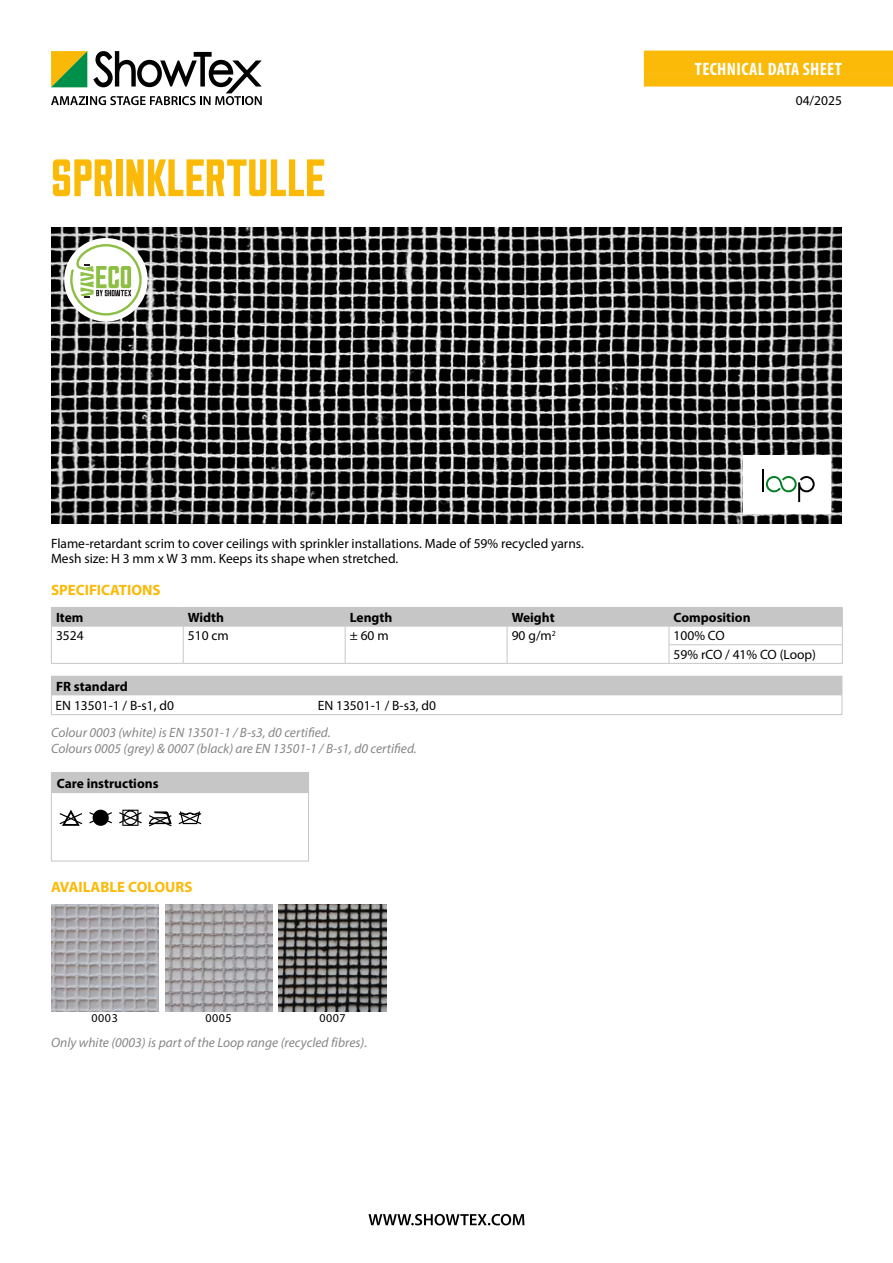
<style>
.page{position:relative;width:893px;height:1263px;background:#fff}
.page>*{position:absolute;margin:0;border:0;box-sizing:border-box;transform-origin:0 0}
.t1{font:52.5px "Sullivan Show Tex";color:#fbba07}
.t2{font:700 condensed 18px "Myriad Pro";letter-spacing:.02em;color:#fff}
.t3{font:700 15px "Myriad Pro";color:#fbba07}
.t4{font:13.5px/15px "Myriad Pro";color:#000}
.t5{font:italic 13.5px/15.8px "Myriad Pro";color:#878787}
.t6{font:700 13.5px "Myriad Pro";color:#000}
.t7{font:12px "Myriad Pro";letter-spacing:.05em;color:#000}
</style>
<div class="page">
<svg style="left:51px;top:51px;width:211px;height:54px"></svg>
<svg style="left:368px;top:1214px;width:156px;height:11px"></svg>
<div style="left:644px;top:73px;width:249px;height:14px;background:#fbba07"></div>
<div style="left:644px;top:51px;width:249px;height:22px;background:#fbba07"></div>
<svg style="left:51px;top:607px;width:792px;height:56px"></svg>
<hr style="left:51px;top:663px;width:132px;height:1px;background:#c6c6c6">
<hr style="left:183px;top:663px;width:162px;height:1px;background:#c6c6c6">
<hr style="left:345px;top:663px;width:162px;height:1px;background:#c6c6c6">
<hr style="left:507px;top:663px;width:162px;height:1px;background:#c6c6c6">
<hr style="left:669px;top:663px;width:174px;height:1px;background:#c6c6c6">
<div style="left:51px;top:676px;width:791px;height:19px;background:#c6c6c6"></div>
<svg style="left:51px;top:695px;width:1px;height:19px"></svg>
<svg style="left:842px;top:677px;width:1px;height:37px"></svg>
<hr style="left:51px;top:714px;width:791px;height:1px;background:#c6c6c6">
<div style="left:52px;top:773px;width:256px;height:19px;background:#c6c6c6"></div>
<div style="left:52px;top:773px;width:257px;height:20px;border:1px solid #c6c6c6"></div>
<svg style="left:60px;top:810px;width:22px;height:16px"></svg>
<svg style="left:89px;top:810px;width:113px;height:17px"></svg>
<div style="left:51px;top:772px;width:258px;height:89px;border:1px solid #c6c6c6"></div>
<img style="left:51px;top:904px;width:107px;height:107px">
<img style="left:165px;top:904px;width:107px;height:107px">
<img style="left:279px;top:904px;width:107px;height:107px">
<img style="left:51px;top:227px;width:791px;height:297px">
<svg style="left:64px;top:238px;width:84px;height:84px"></svg>
<div style="left:743px;top:455px;width:88px;height:59px;background:#fff"></div>
<hr style="left:762px;top:469px;width:2px;height:23px;background:#000">
<svg style="left:766px;top:476px;width:49px;height:26px"></svg>
<h2 class="t2" style="left:695px;top:58px;width:148px">TECHNICAL DATA SHEET</h2>
<h1 class="t1" style="left:51px;top:149px;width:276px">SPRINKLERTULLE</h1>
<p class="t4" style="left:796px;top:93px;width:48px">04/2025</p>
<p class="t4" style="left:51px;top:536px;width:534px">Flame-retardant scrim to cover ceilings with sprinkler installations. Made of 59% recycled yarns.<br>Mesh size: H 3 mm x W 3 mm. Keeps its shape when stretched.</p>
<p class="t3" style="left:51px;top:580px;width:111px">SPECIFICATIONS</p>
<p class="t6" style="left:56px;top:608px;width:29px">Item</p>
<p class="t6" style="left:188px;top:608px;width:38px">Width</p>
<p class="t6" style="left:350px;top:608px;width:44px">Length</p>
<p class="t6" style="left:512px;top:608px;width:44px">Weight</p>
<p class="t6" style="left:674px;top:608px;width:78px">Composition</p>
<p class="t4" style="left:56px;top:628px;width:29px">3524</p>
<p class="t4" style="left:188px;top:628px;width:42px">510 cm</p>
<p class="t4" style="left:350px;top:628px;width:40px">± 60 m</p>
<p class="t4" style="left:512px;top:628px;width:46px">90 g/m<sup>2</sup></p>
<p class="t4" style="left:674px;top:626px;width:144px;line-height:18.6px">100% CO<br>59% rCO / 41% CO (Loop)</p>
<p class="t6" style="left:56px;top:677px;width:73px">FR standard</p>
<p class="t4" style="left:56px;top:697px;width:120px">EN 13501-1 / B-s1, d0</p>
<p class="t4" style="left:318px;top:697px;width:120px">EN 13501-1 / B-s3, d0</p>
<p class="t5" style="left:51px;top:725px;width:367px">Colour 0003 (white) is EN 13501-1 / B-s3, d0 certified.<br>Colours 0005 (grey) &amp; 0007 (black) are EN 13501-1 / B-s1, d0 certified.</p>
<p class="t6" style="left:57px;top:775px;width:103px">Care instructions</p>
<p class="t3" style="left:51px;top:877px;width:143px">AVAILABLE COLOURS</p>
<p class="t7" style="left:91px;top:1011px;width:28px">0003</p>
<p class="t7" style="left:205px;top:1011px;width:28px">0005</p>
<p class="t7" style="left:319px;top:1011px;width:28px">0007</p>
<p class="t5" style="left:51px;top:1034px;width:318px">Only white (0003) is part of the Loop range (recycled fibres).</p>
</div>
